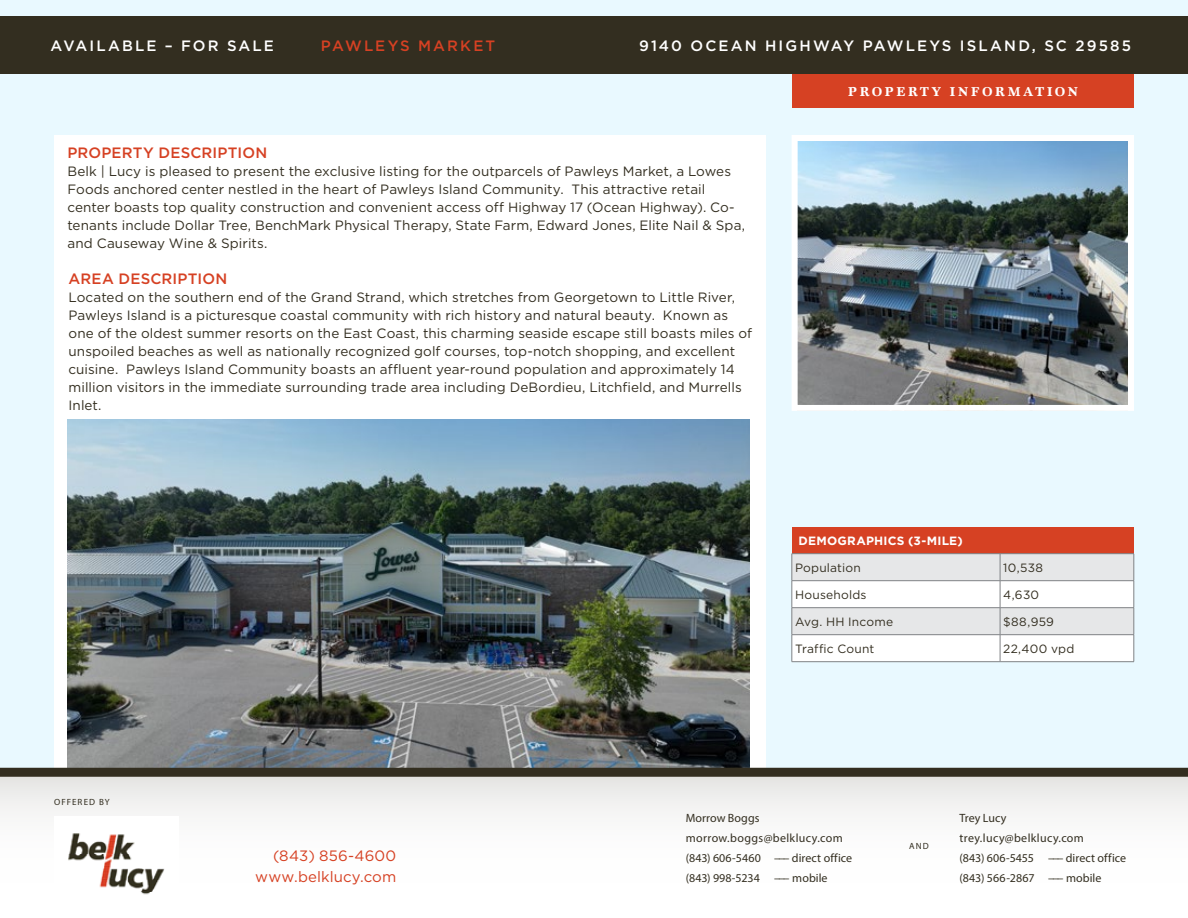
<style>
.page{position:relative;width:1188px;height:918px;background:#fff}
.page>*{position:absolute;margin:0;border:0;box-sizing:border-box;transform-origin:0 0}
.t1{font:500 15px "Gotham";letter-spacing:.14em;color:#fff}
.t2{font:500 15px "Gotham";letter-spacing:.015em;color:#d64123}
.t3{font:15px/21px "Gotham";letter-spacing:.01em;color:#d64123;text-align:right}
.t4{font:500 15px "Gotham";letter-spacing:.14em;color:#d64123}
.t5{font:13.5px/18px "Gotham";letter-spacing:.005em;color:#332e20}
.t6{font:700 13.5px "Marion";letter-spacing:.175em;color:#fff}
.t7{font:12px/20.1px "Myriad Pro";letter-spacing:.01em;color:#332e20}
.t8{font:12px "Gotham";letter-spacing:.02em;color:#332e20}
.t9{font:700 12px "Gotham";letter-spacing:.02em;color:#fff}
.t10{font:9px "Myriad Pro";letter-spacing:.12em;color:#332e20}
</style>
<div class="page">
<div style="left:0;top:0;width:1188px;height:772px;background:#e9f9ff"></div>
<div style="left:54px;top:135px;width:711px;height:639px;background:#fff"></div>
<img style="left:68px;top:419px;width:682px;height:349px">
<div style="left:792px;top:73px;width:342px;height:35px;background:#d64123"></div>
<div style="left:0;top:17px;width:1188px;height:57px;background:#332e20"></div>
<div style="left:792px;top:527px;width:342px;height:27px;background:#d64123"></div>
<hr style="left:792px;top:553px;width:208px;height:1px;background:#808285">
<hr style="left:1000px;top:553px;width:134px;height:1px;background:#808285">
<svg style="left:792px;top:554px;width:343px;height:108px;background:#eeeeef"></svg>
<hr style="left:792px;top:661px;width:208px;height:1px;background:#808285">
<hr style="left:1000px;top:661px;width:134px;height:1px;background:#808285">
<img style="left:799px;top:142px;width:328px;height:262px">
<div style="left:792px;top:135px;width:342px;height:276px;border:6px solid #fff"></div>
<div style="left:0;top:774px;width:1188px;height:144px;background:linear-gradient(to bottom,#edeceb,#fff)"></div>
<div style="left:0;top:768px;width:1188px;height:9px;background:#332e20"></div>
<img style="left:54px;top:816px;width:124px;height:81px">
<p class="t1" style="left:50px;top:36px;width:225px">AVAILABLE – FOR SALE</p>
<p class="t4" style="left:321px;top:36px;width:176px">PAWLEYS MARKET</p>
<p class="t1" style="left:639px;top:36px;width:493px">9140 OCEAN HIGHWAY PAWLEYS ISLAND, SC 29585</p>
<p class="t2" style="left:67px;top:143px;width:201px">PROPERTY DESCRIPTION</p>
<p class="t5" style="left:67px;top:162px;width:679px">Belk | Lucy is pleased to present the exclusive listing for the outparcels of Pawleys Market, a Lowes Foods anchored center nestled in the heart of Pawleys Island Community. This attractive retail center boasts top quality construction and convenient access off Highway 17 (Ocean Highway). Co&shy;tenants include Dollar Tree, BenchMark Physical Therapy, State Farm, Edward Jones, Elite Nail &amp; Spa, and Causeway Wine &amp; Spirits.</p>
<p class="t2" style="left:69px;top:269px;width:160px">AREA DESCRIPTION</p>
<p class="t5" style="left:69px;top:288px;width:685px">Located on the southern end of the Grand Strand, which stretches from Georgetown to Little River, Pawleys Island is a picturesque coastal community with rich history and natural beauty. Known as one of the oldest summer resorts on the East Coast, this charming seaside escape still boasts miles of unspoiled beaches as well as nationally recognized golf courses, top-notch shopping, and excellent cuisine. Pawleys Island Community boasts an affluent year-round population and approximately 14 million visitors in the immediate surrounding trade area including DeBordieu, Litchfield, and Murrells Inlet.</p>
<p class="t6" style="left:848px;top:84px;width:231px">PROPERTY INFORMATION</p>
<p class="t9" style="left:799px;top:533px;width:166px">DEMOGRAPHICS (3-MILE)</p>
<p class="t8" style="left:795px;top:560px;width:67px">Population</p>
<p class="t8" style="left:1003px;top:560px;width:41px">10,538</p>
<p class="t8" style="left:795px;top:587px;width:73px">Households</p>
<p class="t8" style="left:1003px;top:587px;width:37px">4,630</p>
<p class="t8" style="left:795px;top:614px;width:100px">Avg. HH Income</p>
<p class="t8" style="left:1003px;top:614px;width:52px">$88,959</p>
<p class="t8" style="left:795px;top:641px;width:81px">Traffic Count</p>
<p class="t8" style="left:1003px;top:641px;width:73px">22,400 vpd</p>
<p class="t10" style="left:54px;top:796px;width:57px">OFFERED BY</p>
<p class="t3" style="left:255px;top:845px;width:143px">(843) 856-4600 www.belklucy.com</p>
<p class="t7" style="left:686px;top:808px;width:168px">Morrow Boggs morrow.boggs@belklucy.com (843) 606-5460 ––– direct office (843) 998-5234 ––– mobile</p>
<p class="t10" style="left:909px;top:840px;width:21px">AND</p>
<p class="t7" style="left:960px;top:808px;width:168px">Trey Lucy trey.lucy@belklucy.com<br>(843) 606-5455 ––– direct office (843) 566-2867 ––– mobile</p>
</div>
